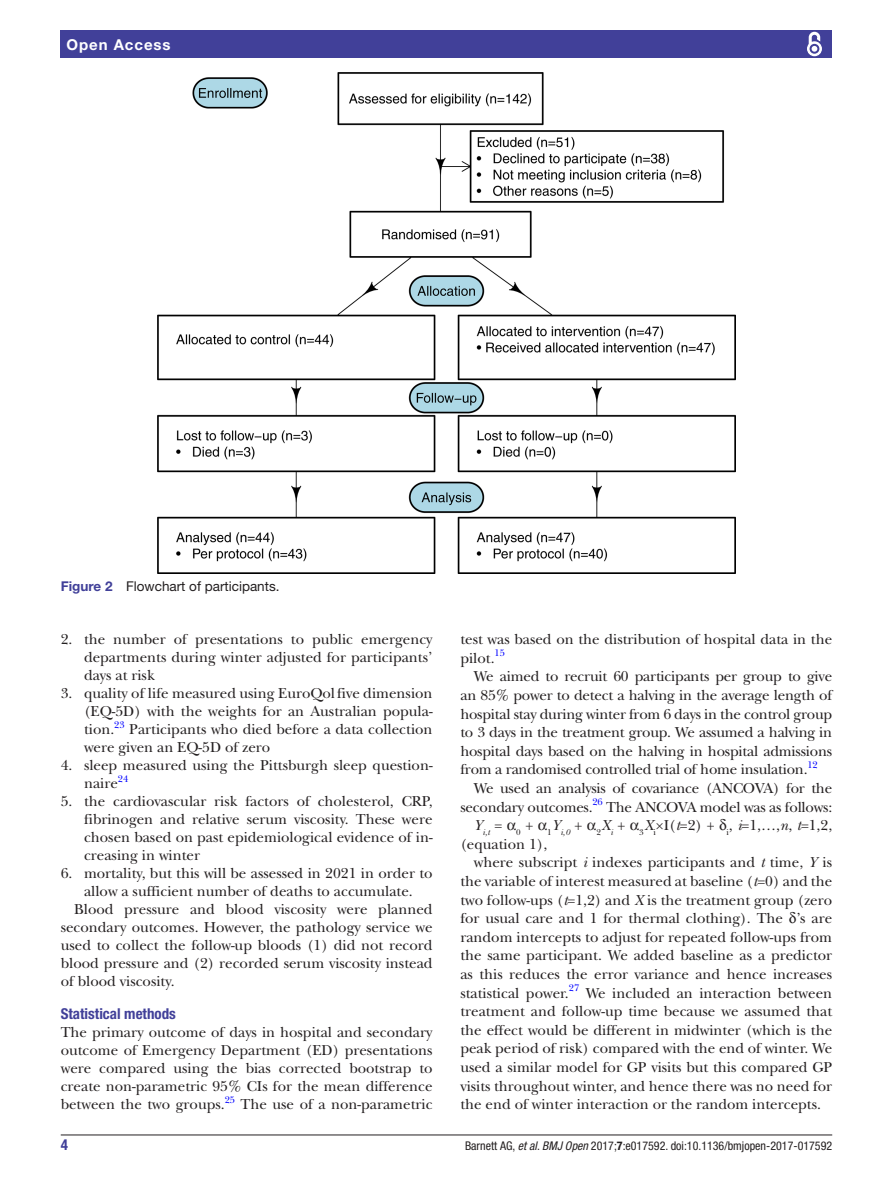
<style>
.page{position:relative;width:893px;height:1191px;background:#fff}
.page>*{position:absolute;margin:0;border:0;box-sizing:border-box;transform-origin:0 0}
.t1{font:15px/18px "New Baskerville";color:#231f20;text-align:justify}
.t2{font:700 condensed 15px "Helvetica Neue LT Std";color:#414099}
.t3{font:700 15px "Helvetica Neue LT Std";letter-spacing:.065em;color:#fff}
.t4{font:13.5px "Helvetica Neue LT Std";color:#231f20}
.t5{font:condensed 12px "Helvetica Neue LT Std";color:#231f20}
.t6{font:9.9px "New Baskerville";color:#00f}
.s1{font-weight:700;color:#414099}
.s2{font-style:italic}
.s3{font-weight:700}
</style>
<div class="page">
<hr style="left:61px;top:1134px;width:771px;height:1px;background:#231f20">
<div style="left:61px;top:31px;width:771px;height:27px;background:#414099"></div>
<svg style="left:807px;top:31px;width:15px;height:26px"></svg>
<img style="left:157px;top:73px;width:579px;height:500px">
<p class="t3" style="left:66px;top:35px;width:106px">Open Access</p>
<p class="t4" style="left:61px;top:578px;width:220px"><span class="s1">Figure 2</span> Flowchart of participants.</p>
<p class="t1" style="left:84px;top:630px;width:350px;text-indent:-23px">2. the number of presentations to public emergency departments during winter adjusted for participants’ days at risk</p>
<p class="t1" style="left:84px;top:684px;width:350px;text-indent:-23px">3. quality of life measured using EuroQolfive dimension (EQ-5D) with the weights for an Australian popula&shy;tion.</p>
<p class="t6" style="left:114px;top:718px;width:12px">23</p>
<p class="t1" style="left:84px;top:720px;width:350px;text-indent:45px">Participants who died before a data collection were given an EQ-5D of zero</p>
<p class="t1" style="left:84px;top:756px;width:350px;text-indent:-23px">4. sleep measured using the Pittsburgh sleep question&shy;naire</p>
<p class="t6" style="left:118px;top:772px;width:12px">24</p>
<p class="t1" style="left:84px;top:792px;width:350px;text-indent:-23px">5. the cardiovascular risk factors of cholesterol, CRP, fibrinogen and relative serum viscosity. These were chosen based on past epidemiological evidence of in&shy;creasing in winter</p>
<p class="t1" style="left:61px;top:864px;width:373px">6. mortality, but this will be assessed in 2021 in order to</p>
<p class="t1" style="left:84px;top:882px;width:330px">allow a sufficient number of deaths to accumulate.</p>
<p class="t1" style="left:74px;top:900px;width:360px">Blood pressure and blood viscosity were planned</p>
<p class="t1" style="left:61px;top:918px;width:373px">secondary outcomes. However, the pathology service we</p>
<p class="t1" style="left:61px;top:936px;width:373px">used to collect the follow-up bloods (1) did not record</p>
<p class="t1" style="left:61px;top:954px;width:373px">blood pressure and (2) recorded serum viscosity instead</p>
<p class="t1" style="left:61px;top:972px;width:115px">of blood viscosity.</p>
<p class="t2" style="left:61px;top:1005px;width:117px">Statistical methods</p>
<p class="t1" style="left:61px;top:1023px;width:373px">The primary outcome of days in hospital and secondary outcome of Emergency Department (ED) presentations were compared using the bias corrected bootstrap to create non-parametric 95% CIs for the mean difference between the two groups.</p>
<p class="t6" style="left:225px;top:1093px;width:12px">25</p>
<p class="t1" style="left:241px;top:1095px;width:193px">The use of a non-parametric</p>
<p class="t1" style="left:460px;top:630px;width:373px;line-height:18.6px">test was based on the distribution of hospital data in the pilot.</p>
<p class="t6" style="left:495px;top:647px;width:12px">15</p>
<p class="t1" style="left:460px;top:667px;width:373px;line-height:18.6px;text-indent:14px">We aimed to recruit 60 participants per group to give an 85% power to detect a halving in the average length of hospital stay during winter from 6 days in the control group to 3 days in the treatment group. We assumed a halving in hospital days based on the halving in hospital admissions from a randomised controlled trial of home insulation.</p>
<p class="t6" style="left:807px;top:758px;width:12px">12</p>
<p class="t1" style="left:460px;top:779px;width:373px;line-height:18.6px;text-indent:14px">We used an analysis of covariance (ANCOVA) for the secondary outcomes.</p>
<p class="t6" style="left:592px;top:796px;width:12px">26</p>
<p class="t1" style="left:606px;top:798px;width:228px">The ANCOVA model was as follows:</p>
<p class="t1" style="left:474px;top:816px;width:360px"><span class="s2">Y</span><sub>i,t</sub> = <sub>0</sub> + <sub>1</sub><span class="s2">Y</span><sub>i,0</sub> + <sub>2</sub><span class="s2">X</span><sub>i</sub> + <sub>3</sub><span class="s2">X</span><sub>i</sub>×I(<span class="s2">t</span>=2) + <sub>i</sub>, <span class="s2">i</span>=1,…,<span class="s2">n</span>, <span class="s2">t</span>=1,2,</p>
<p class="t1" style="left:460px;top:835px;width:88px">(equation 1),</p>
<p class="t1" style="left:474px;top:853px;width:360px">where subscript <span class="s2">i</span> indexes participants and <span class="s2">t</span> time, <span class="s2">Y</span> is</p>
<p class="t1" style="left:460px;top:872px;width:373px">the variable of interest measured at baseline (<span class="s2">t</span>=0) and the</p>
<p class="t1" style="left:460px;top:890px;width:373px">two follow-ups (<span class="s2">t</span>=1,2) and <span class="s2">X</span> is the treatment group (zero</p>
<p class="t1" style="left:460px;top:909px;width:373px">for usual care and 1 for thermal clothing). The ’s are</p>
<p class="t1" style="left:460px;top:928px;width:373px">random intercepts to adjust for repeated follow-ups from</p>
<p class="t1" style="left:460px;top:946px;width:373px">the same participant. We added baseline as a predictor</p>
<p class="t1" style="left:460px;top:965px;width:373px">as this reduces the error variance and hence increases</p>
<p class="t1" style="left:460px;top:983px;width:110px">statistical power.</p>
<p class="t6" style="left:569px;top:981px;width:12px">27</p>
<p class="t1" style="left:460px;top:983px;width:373px;line-height:18.6px;text-indent:125px">We included an interaction between treatment and follow-up time because we assumed that the effect would be different in midwinter (which is the peak period of risk) compared with the end of winter. We used a similar model for GP visits but this compared GP visits throughout winter, and hence there was no need for the end of winter interaction or the random intercepts.</p>
<p class="t2" style="left:61px;top:1135px;width:9px">4</p>
<p class="t5" style="left:465px;top:1138px;width:369px">Barnett AG, <span class="s2">et al</span>. <span class="s2">BMJ Open</span> 2017;<span class="s3">7</span>:e017592. doi:10.1136/bmjopen-2017-017592</p>
</div>
